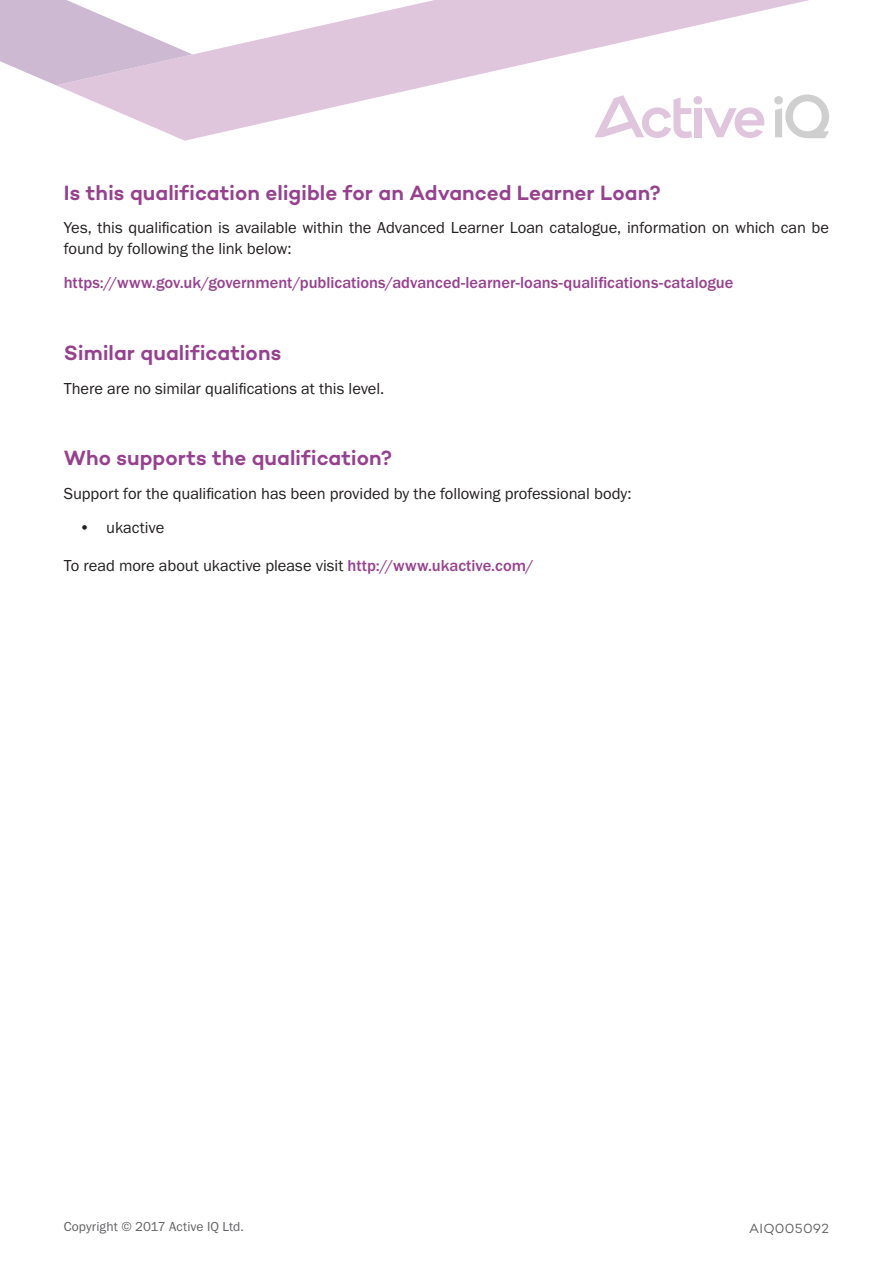
<style>
.page{position:relative;width:893px;height:1263px;background:#fff}
.page>*{position:absolute;margin:0;border:0;box-sizing:border-box;transform-origin:0 0}
.t1{font:600 21px "Campton";color:#96418e}
.t2{font:16.5px/21px "Franklin Gothic URW Boo";letter-spacing:-.005em;color:#231f20}
.t3{font:500 16.5px "Franklin Gothic URW";color:#96418e}
.t4{font:13.5px "Franklin Gothic URW Boo";letter-spacing:.005em;color:#616164}
.t5{font:13.5px "Campton";letter-spacing:.02em;color:#616164}
.s1{font-family:"Franklin Gothic URW";font-weight:500;color:#96418e}
</style>
<div class="page">
<svg style="left:56px;top:0;width:773px;height:141px"></svg>
<svg style="left:0;top:0;width:193px;height:85px"></svg>
<p class="t1" style="left:64px;top:179px;width:598px">Is this qualification eligible for an Advanced Learner Loan?</p>
<p class="t2" style="left:64px;top:217px;width:767px">Yes, this qualification is available within the Advanced Learner Loan catalogue, information on which can be found by following the link below:</p>
<p class="t3" style="left:64px;top:272px;width:671px">https://www.gov.uk/government/publications/advanced-learner-loans-qualifications-catalogue</p>
<p class="t1" style="left:64px;top:339px;width:219px">Similar qualifications</p>
<p class="t2" style="left:64px;top:377px;width:322px">There are no similar qualifications at this level.</p>
<p class="t1" style="left:64px;top:445px;width:330px">Who supports the qualification?</p>
<p class="t2" style="left:64px;top:483px;width:569px">Support for the qualification has been provided by the following professional body:</p>
<p class="t2" style="left:79px;top:517px;width:87px">• ukactive</p>
<p class="t2" style="left:64px;top:555px;width:472px">To read more about ukactive please visit <span class="s1">http://www.ukactive.com/</span></p>
<p class="t4" style="left:64px;top:1218px;width:182px">Copyright © 2017 Active IQ Ltd.</p>
<p class="t5" style="left:749px;top:1220px;width:82px">AIQ005092</p>
</div>
